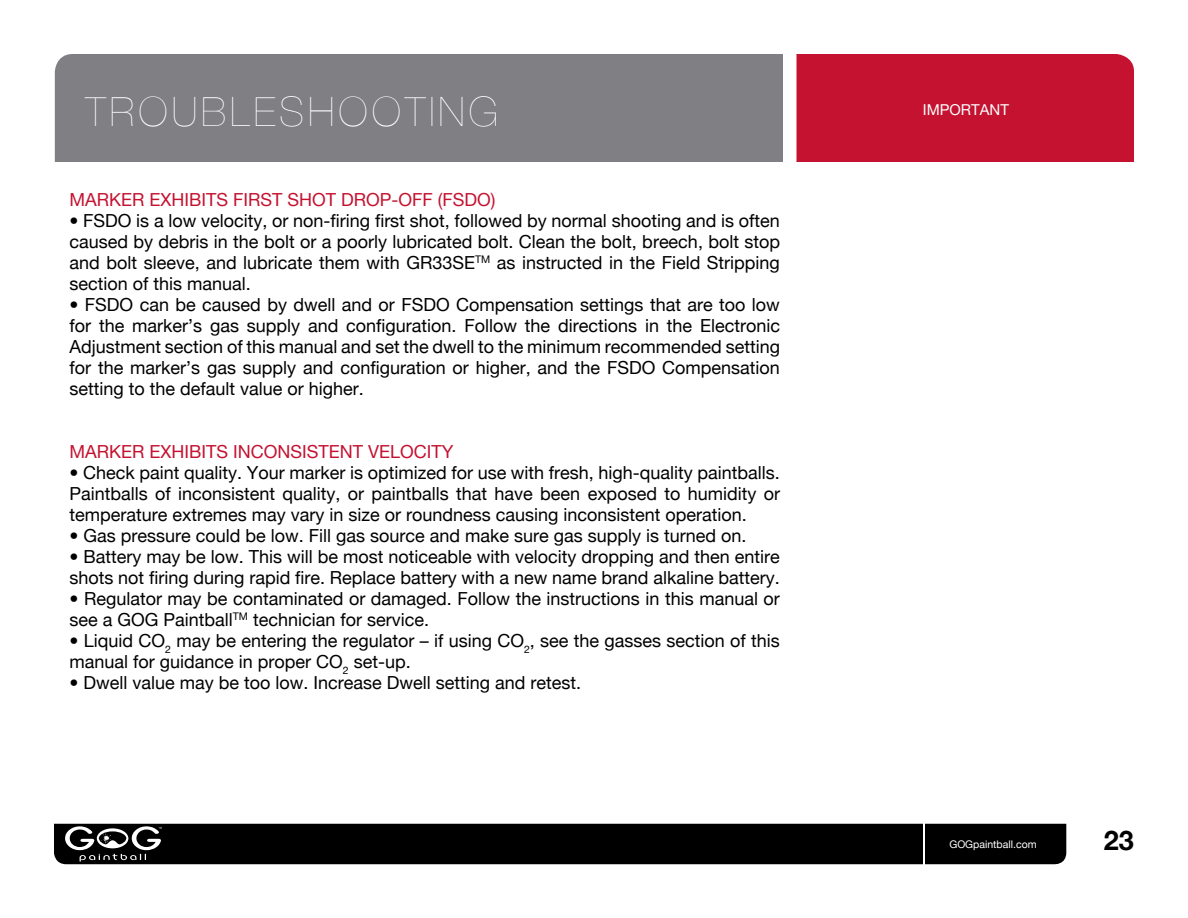
<style>
.page{position:relative;width:1188px;height:918px;background:#fff}
.page>*{position:absolute;margin:0;border:0;box-sizing:border-box;transform-origin:0 0}
.t1{font:200 40.5px "Helvetica Neue";letter-spacing:.1em;color:#fff}
.t2{font:700 27px "Helvetica Neue";color:#000}
.t3{font:18px/21px "Helvetica Neue";color:#000;text-align:justify}
.t4{font:18px "Helvetica Neue";color:#c41230}
.t5{font:15px "Helvetica Neue";color:#fff}
.t6{font:10.5px "Helvetica Neue";color:#fff}
</style>
<div class="page">
<div style="left:55px;top:54px;width:728px;height:108px;background:#807f83"></div>
<div style="left:796px;top:54px;width:338px;height:108px;background:#c41230"></div>
<div style="left:54px;top:824px;width:1012px;height:41px;background:#000"></div>
<h1 class="t1" style="left:85px;top:88px;width:414px">TROUBLESHOOTING</h1>
<p class="t5" style="left:923px;top:101px;width:88px">IMPORTANT</p>
<p class="t4" style="left:69px;top:188px;width:428px">MARKER EXHIBITS FIRST SHOT DROP-OFF (FSDO)</p>
<p class="t3" style="left:69px;top:209px;width:712px">• FSDO is a low velocity, or non-firing first shot, followed by normal shooting and is often caused by debris in the bolt or a poorly lubricated bolt. Clean the bolt, breech, bolt stop and bolt sleeve, and lubricate them with GR33SE<sup>TM</sup> as instructed in the Field Stripping section of this manual.</p>
<p class="t3" style="left:70px;top:294px;width:712px">• FSDO can be caused by dwell and or FSDO Compensation settings that are too low for the marker’s gas supply and configuration. Follow the directions in the Electronic Adjustment section of this manual and set the dwell to the minimum recommended setting for the marker’s gas supply and configuration or higher, and the FSDO Compensation setting to the default value or higher.</p>
<p class="t4" style="left:70px;top:441px;width:385px">MARKER EXHIBITS INCONSISTENT VELOCITY</p>
<p class="t3" style="left:70px;top:462px;width:712px">• Check paint quality. Your marker is optimized for use with fresh, high-quality paintballs.<br>Paintballs of inconsistent quality, or paintballs that have been exposed to humidity or temperature extremes may vary in size or roundness causing inconsistent operation.</p>
<p class="t3" style="left:70px;top:525px;width:679px">• Gas pressure could be low. Fill gas source and make sure gas supply is turned on.</p>
<p class="t3" style="left:70px;top:546px;width:712px">• Battery may be low. This will be most noticeable with velocity dropping and then entire shots not firing during rapid fire. Replace battery with a new name brand alkaline battery.</p>
<p class="t3" style="left:70px;top:588px;width:712px">• Regulator may be contaminated or damaged. Follow the instructions in this manual or see a GOG Paintball<sup>TM</sup> technician for service.</p>
<p class="t3" style="left:70px;top:629px;width:712px">• Liquid CO<sub>2</sub> may be entering the regulator – if using CO<sub>2</sub>, see the gasses section of this manual for guidance in proper CO<sub>2</sub> set-up.</p>
<p class="t3" style="left:69px;top:671px;width:513px">• Dwell value may be too low. Increase Dwell setting and retest.</p>
<p class="t6" style="left:949px;top:838px;width:89px">GOGpaintball.com</p>
<h2 class="t2" style="left:1104px;top:824px;width:32px">23</h2>
</div>
